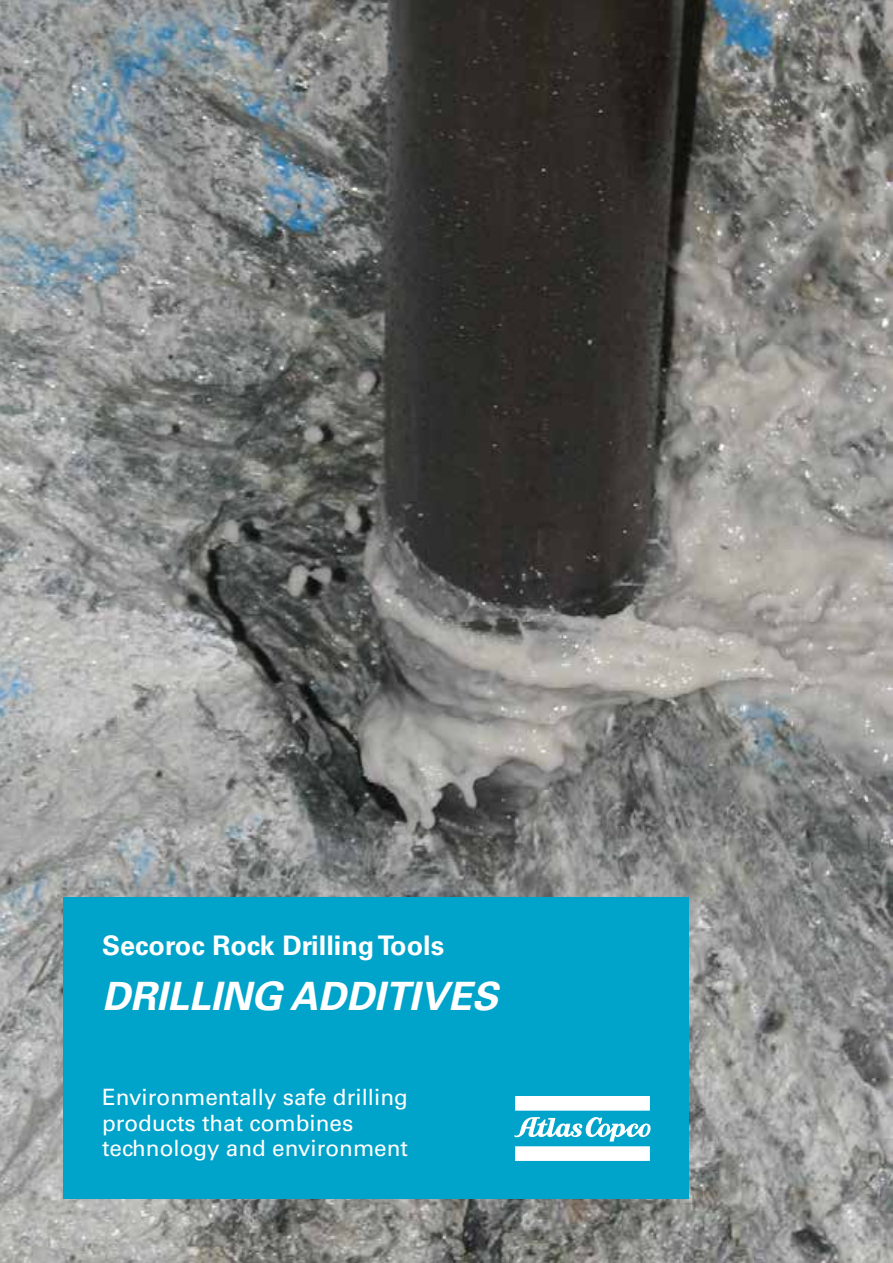
<style>
.page{position:relative;width:893px;height:1263px;background:#fff}
.page>*{position:absolute;margin:0;border:0;box-sizing:border-box;transform-origin:0 0}
.t1{font:italic 700 39px "Univers LT Std";color:#fff}
.t2{font:700 27px "Univers LT Std";color:#fff}
.t3{font:22.5px/25.5px "Univers LT Std";color:#fff}
</style>
<div class="page">
<img style="left:0;top:0;width:893px;height:1263px">
<div style="left:64px;top:897px;width:625px;height:302px;background:#00a3c9"></div>
<svg style="left:515px;top:1096px;width:135px;height:15px"></svg>
<svg style="left:514px;top:1117px;width:137px;height:44px"></svg>
<p class="t2" style="left:102px;top:930px;width:344px">Secoroc Rock Drilling Tools</p>
<h1 class="t1" style="left:102px;top:973px;width:397px">DRILLING ADDITIVES</h1>
<p class="t3" style="left:102px;top:1084px;width:307px">Environmentally safe drilling products that combines technology and environment</p>
</div>
